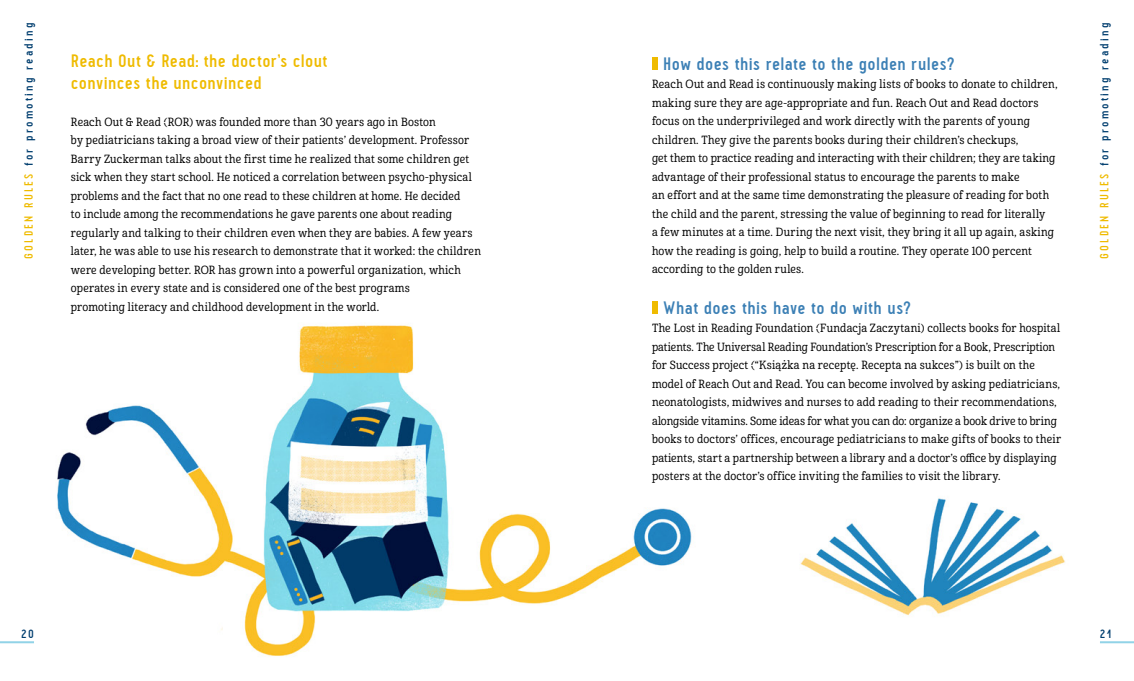
<style>
.page{position:relative;width:1134px;height:681px;background:#fff}
.page>*{position:absolute;margin:0;border:0;box-sizing:border-box;transform-origin:0 0}
.t1{font:700 18px "Pekora";letter-spacing:.025em;color:#3c80b5}
.t2{font:700 18px/22px "Pekora";letter-spacing:.02em;color:#efbb00}
.t3{font:700 12px "Pekora";letter-spacing:.185em;color:#003e6f}
.t4{font:11.5px/18.5px "Cabrito Con Med";letter-spacing:.015em;color:#000}
.s1{color:#efbb00}
</style>
<div class="page">
<img style="left:0;top:313px;width:1106px;height:343px">
<div style="left:652px;top:57px;width:6px;height:12px;background:#efbb00"></div>
<div style="left:652px;top:301px;width:6px;height:12px;background:#efbb00"></div>
<hr style="left:0;top:641px;width:34px;height:2px;background:#91d3e7">
<hr style="left:1100px;top:641px;width:34px;height:2px;background:#91d3e7">
<p class="t3" style="left:22px;top:258px;width:237px;rotate:-90deg"><span class="s1">GOLden rules</span> for promoting reading</p>
<p class="t3" style="left:1097px;top:258px;width:237px;rotate:-90deg"><span class="s1">GOLden rules</span> for promoting reading</p>
<h1 class="t2" style="left:71px;top:50px;width:258px">Reach Out &amp; Read: the doctor’s clout convinces the unconvinced</h1>
<p class="t4" style="left:71px;top:112px;width:412px">Reach Out &amp; Read (ROR) was founded more than 30 years ago in Boston<br>by pediatricians taking a broad view of their patients’ development. Professor Barry Zuckerman talks about the first time he realized that some children get sick when they start school. He noticed a correlation between psycho-physical problems and the fact that no one read to these children at home. He decided<br>to include among the recommendations he gave parents one about reading regularly and talking to their children even when they are babies. A few years later, he was able to use his research to demonstrate that it worked: the children were developing better. ROR has grown into a powerful organization, which operates in every state and is considered one of the best programs<br>promoting literacy and childhood development in the world.</p>
<h1 class="t1" style="left:663px;top:53px;width:293px">How does this relate to the golden rules?</h1>
<p class="t4" style="left:652px;top:75px;width:407px">Reach Out and Read is continuously making lists of books to donate to children, making sure they are age-appropriate and fun. Reach Out and Read doctors focus on the underprivileged and work directly with the parents of young children. They give the parents books during their children’s checkups,<br>get them to practice reading and interacting with their children; they are taking advantage of their professional status to encourage the parents to make<br>an effort and at the same time demonstrating the pleasure of reading for both the child and the parent, stressing the value of beginning to read for literally<br>a few minutes at a time. During the next visit, they bring it all up again, asking how the reading is going, help to build a routine. They operate 100 percent according to the golden rules.</p>
<h1 class="t1" style="left:663px;top:297px;width:250px">What does this have to do with us?</h1>
<p class="t4" style="left:652px;top:319px;width:411px">The Lost in Reading Foundation (Fundacja Zaczytani) collects books for hospital patients. The Universal Reading Foundation’s Prescription for a Book, Prescription for Success project (“Książka na receptę. Recepta na sukces”) is built on the model of Reach Out and Read. You can become involved by asking pediatricians, neonatologists, midwives and nurses to add reading to their recommendations, alongside vitamins. Some ideas for what you can do: organize a book drive to bring books to doctors’ offices, encourage pediatricians to make gifts of books to their patients, start a partnership between a library and a doctor’s office by displaying posters at the doctor’s office inviting the families to visit the library.</p>
<p class="t3" style="left:21px;top:627px;width:14px">20</p>
<p class="t3" style="left:1100px;top:627px;width:13px">21</p>
</div>
